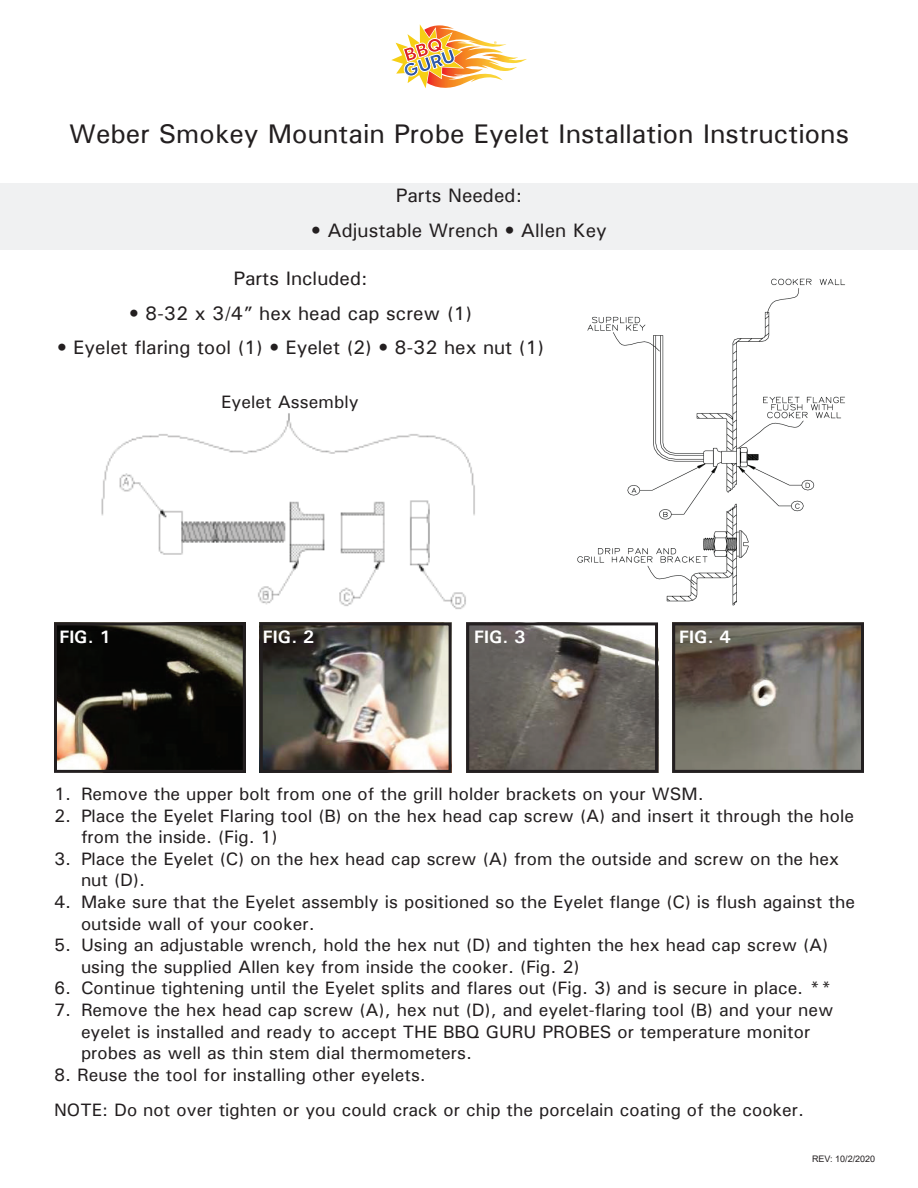
<style>
.page{position:relative;width:918px;height:1188px;background:#fff}
.page>*{position:absolute;margin:0;border:0;box-sizing:border-box;transform-origin:0 0}
.t1{font:500 27px "Univers";color:#231f20}
.t2{font:500 19.5px "Univers";color:#231f20}
.t3{font:500 18px/21.6px "Univers";color:#231f20}
.t4{font:700 18px "Univers";color:#fff}
.t5{font:9px "Arial";color:#231f20}
</style>
<div class="page">
<svg style="left:391px;top:24px;width:136px;height:64px"></svg>
<div style="left:0;top:183px;width:918px;height:66px;background:#f0f1f2"></div>
<img style="left:470px;top:626px;width:184px;height:143px">
<div style="left:466px;top:622px;width:192px;height:151px;border:3px solid #231f20"></div>
<img style="left:58px;top:626px;width:184px;height:143px">
<div style="left:54px;top:622px;width:192px;height:151px;border:3px solid #231f20"></div>
<img style="left:676px;top:626px;width:184px;height:143px">
<div style="left:672px;top:622px;width:192px;height:151px;border:3px solid #231f20"></div>
<img style="left:264px;top:626px;width:184px;height:143px">
<div style="left:260px;top:622px;width:192px;height:151px;border:3px solid #231f20"></div>
<img style="left:577px;top:278px;width:268px;height:328px">
<img style="left:101px;top:413px;width:374px;height:196px">
<h1 class="t1" style="left:69px;top:117px;width:782px">Weber Smokey Mountain Probe Eyelet Installation Instructions</h1>
<p class="t2" style="left:396px;top:183px;width:128px">Parts Needed:</p>
<p class="t2" style="left:311px;top:218px;width:297px">• Adjustable Wrench • Allen Key</p>
<p class="t2" style="left:234px;top:266px;width:136px">Parts Included:</p>
<p class="t2" style="left:129px;top:301px;width:345px">• 8-32 x 3/4” hex head cap screw (1)</p>
<p class="t2" style="left:57px;top:335px;width:489px">• Eyelet flaring tool (1) • Eyelet (2) • 8-32 hex nut (1)</p>
<p class="t3" style="left:221px;top:390px;width:139px">Eyelet Assembly</p>
<p class="t4" style="left:59px;top:625px;width:53px">FIG. 1</p>
<p class="t4" style="left:263px;top:625px;width:53px">FIG. 2</p>
<p class="t4" style="left:474px;top:625px;width:53px">FIG. 3</p>
<p class="t4" style="left:679px;top:626px;width:53px">FIG. 4</p>
<p class="t3" style="left:54px;top:783px;width:651px">1. Remove the upper bolt from one of the grill holder brackets on your WSM.</p>
<p class="t3" style="left:81px;top:804px;width:775px;text-indent:-27px">2. Place the Eyelet Flaring tool (B) on the hex head cap screw (A) and insert it through the hole from the inside. (Fig. 1)</p>
<p class="t3" style="left:81px;top:848px;width:760px;text-indent:-27px">3. Place the Eyelet (C) on the hex head cap screw (A) from the outside and screw on the hex nut (D).</p>
<p class="t3" style="left:81px;top:891px;width:776px;text-indent:-27px">4. Make sure that the Eyelet assembly is positioned so the Eyelet flange (C) is flush against the outside wall of your cooker.</p>
<p class="t3" style="left:81px;top:934px;width:749px;text-indent:-27px">5. Using an adjustable wrench, hold the hex nut (D) and tighten the hex head cap screw (A) using the supplied Allen key from inside the cooker. (Fig. 2)</p>
<p class="t3" style="left:54px;top:977px;width:779px">6. Continue tightening until the Eyelet splits and flares out (Fig. 3) and is secure in place. **</p>
<p class="t3" style="left:81px;top:999px;width:754px;text-indent:-27px">7. Remove the hex head cap screw (A), hex nut (D), and eyelet-flaring tool (B) and your new eyelet is installed and ready to accept THE BBQ GURU PROBES or temperature monitor probes as well as thin stem dial thermometers.</p>
<p class="t3" style="left:54px;top:1057px;width:752px;line-height:35.2px">8. Reuse the tool for installing other eyelets.<br>NOTE: Do not over tighten or you could crack or chip the porcelain coating of the cooker.</p>
<p class="t5" style="left:812px;top:1152px;width:65px">REV: 10/2/2020</p>
</div>
